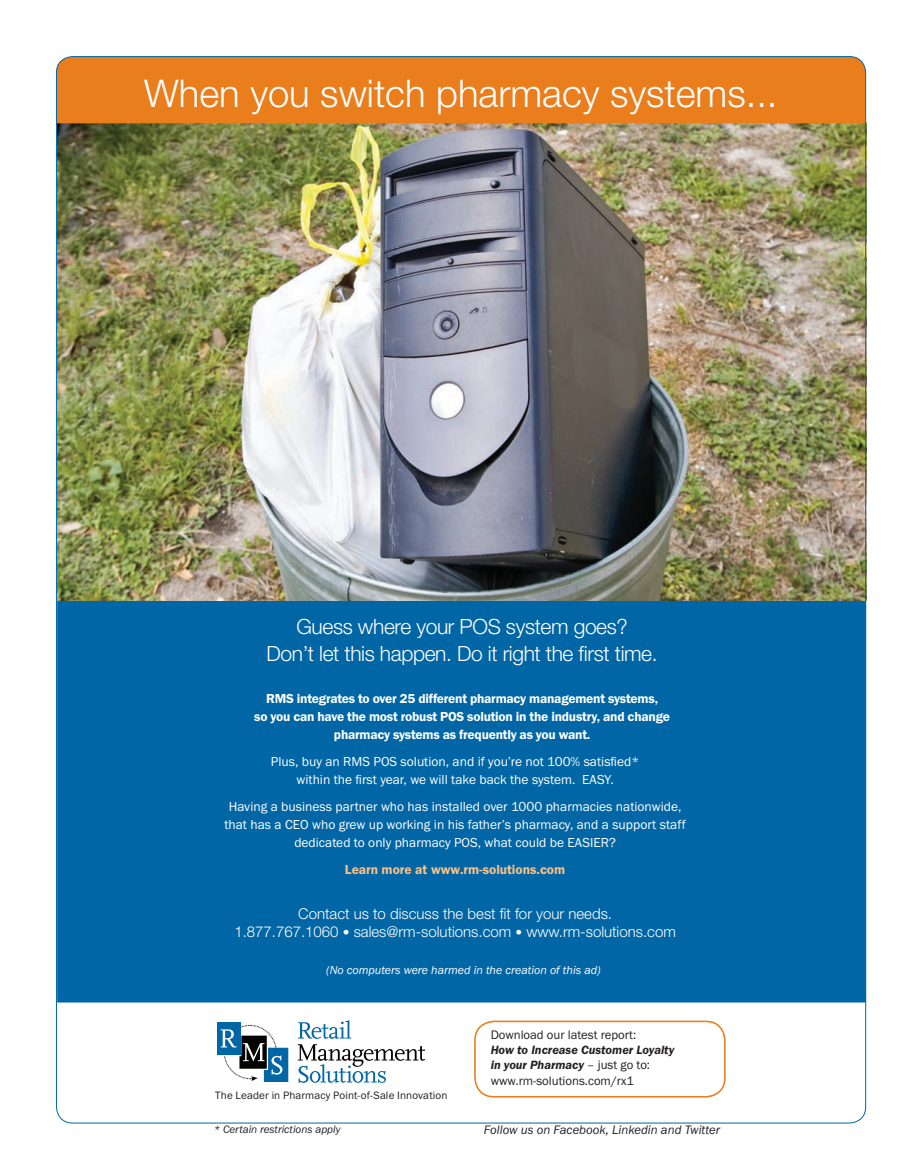
<style>
.page{position:relative;width:918px;height:1175px;background:#fff}
.page>*{position:absolute;margin:0;border:0;box-sizing:border-box;transform-origin:0 0}
.t1{font:300 38.1px "Helvetica Neue";color:#fff}
.t2{font:300 21px/27px "Helvetica Neue";letter-spacing:-.02em;color:#fff;text-align:center}
.t3{font:300 15px/18px "Helvetica Neue";color:#fff;text-align:center}
.t4{font:13.5px/18px "Franklin Got T";color:#fff;text-align:center}
.t5{font:600 13.5px/18px "Franklin Got T";letter-spacing:-.02em;color:#fff;text-align:center}
.t6{font:600 13.5px "Franklin Got T";color:#fcc287}
.t7{font:12.75px "Franklin Got T";color:#231f20}
.t8{font:italic 12.75px "Franklin Got T";color:#231f20}
.t9{font:italic 600 12.45px/15.3px "Franklin Got T";color:#231f20}
.t10{font:italic 12px "Franklin Got T";color:#fff}
.t11{font:11.1px "Franklin Got T";letter-spacing:.01em;color:#231f20}
.t12{font:italic 11.1px "Franklin Got T";color:#231f20}
.s1{font-size:13.5px}
.s2{font-weight:400;font-size:12.75px}
.s3{font-weight:400;font-style:normal;font-size:12.75px}
</style>
<div class="page">
<div style="left:217px;top:1021px;width:23px;height:33px;background:#0166a5"></div>
<svg style="left:298px;top:1044px;width:127px;height:38px"></svg>
<svg style="left:298px;top:1020px;width:53px;height:18px"></svg>
<svg style="left:221px;top:1024px;width:67px;height:58px"></svg>
<div style="left:58px;top:600px;width:806px;height:402px;background:#0166a5"></div>
<div style="left:474px;top:1020px;width:252px;height:77px;border:2px solid #ea7e1d;border-radius:19px"></div>
<img style="left:58px;top:123px;width:806px;height:477px">
<div style="left:56px;top:57px;width:810px;height:66px;background:#ea7e1d"></div>
<h1 class="t1" style="left:144px;top:70px;width:635px">When you switch pharmacy systems...</h1>
<h2 class="t2" style="left:267px;top:612px;width:392px">Guess where your POS system goes?<br>Don’t let this happen. Do it right the first time.</h2>
<p class="t5" style="left:254px;top:689px;width:417px">RMS integrates to over 25 different pharmacy management systems,<br>so you can have the most robust POS solution in the industry, and change pharmacy systems as frequently as you want.</p>
<p class="t4" style="left:271px;top:752px;width:370px">Plus, buy an RMS POS solution, and if you’re not 100% satisfied* within the first year, we will take back the system. EASY.</p>
<p class="t4" style="left:224px;top:797px;width:463px">Having a business partner who has installed over 1000 pharmacies nationwide, that has a CEO who grew up working in his father’s pharmacy, and a support staff dedicated to only pharmacy POS, what could be EASIER?</p>
<p class="t6" style="left:345px;top:862px;width:222px">Learn more at www.rm-solutions.com</p>
<p class="t3" style="left:234px;top:904px;width:443px">Contact us to discuss the best fit for your needs.<br>1.877.767.1060 <span class="s1">•</span> sales@rm-solutions.com <span class="s1">•</span> www.rm-solutions.com</p>
<p class="t10" style="left:326px;top:963px;width:276px">(No computers were harmed in the creation of this ad)</p>
<p class="t7" style="left:491px;top:1027px;width:147px">Download our latest report:</p>
<p class="t9" style="left:491px;top:1042px;width:185px">How to Increase Customer Loyalty in your Pharmacy <span class="s2">–</span> <span class="s3">just go to:</span></p>
<p class="t7" style="left:491px;top:1073px;width:145px">www.rm-solutions.com/rx1</p>
<p class="t11" style="left:215px;top:1088px;width:234px">The Leader in Pharmacy Point-of-Sale Innovation</p>
<p class="t12" style="left:214px;top:1122px;width:128px">* Certain restrictions apply</p>
<p class="t8" style="left:484px;top:1122px;width:238px">Follow us on Facebook, Linkedin and Twitter</p>
</div>
